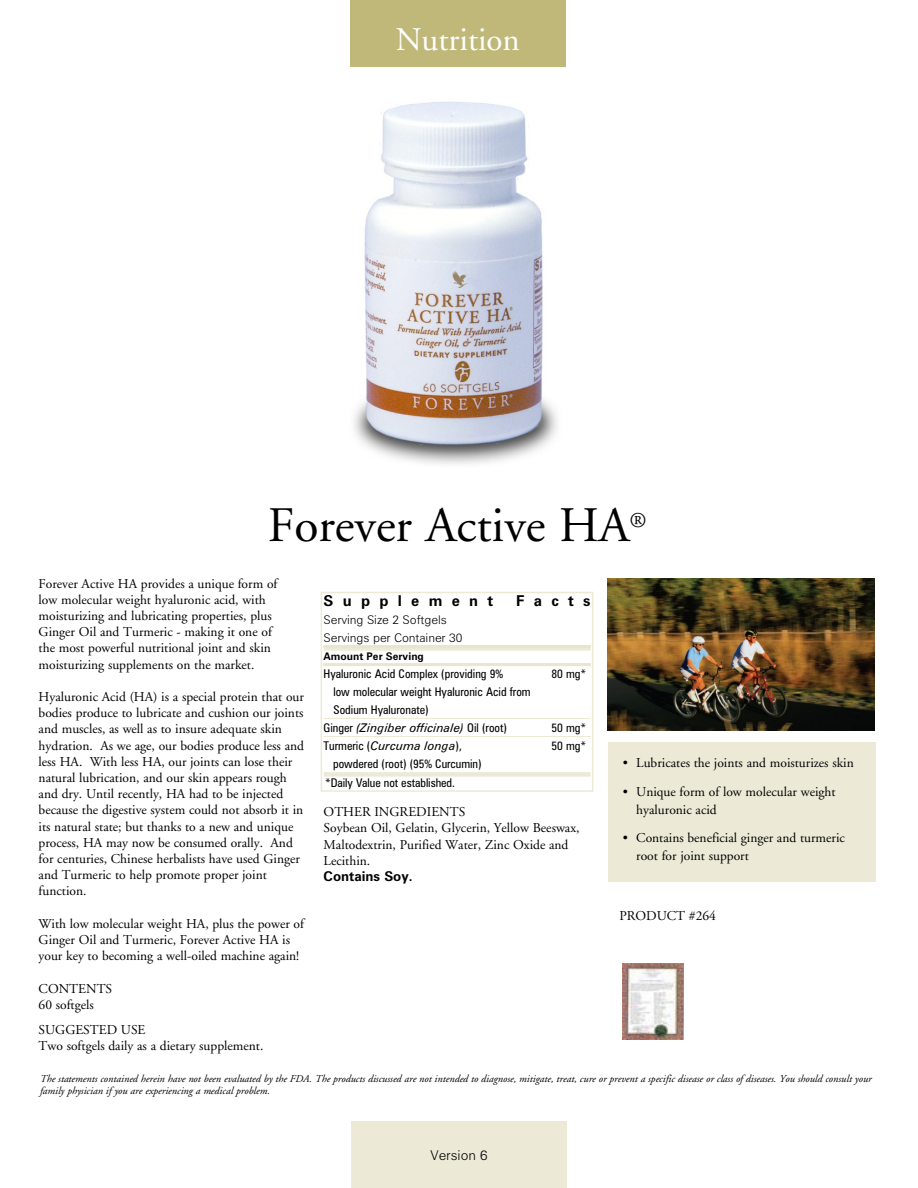
<style>
.page{position:relative;width:918px;height:1188px;background:#fff}
.page>*{position:absolute;margin:0;border:0;box-sizing:border-box;transform-origin:0 0}
.t1{font:49.5px "Adobe Garamond";color:#000}
.t2{font:33px "Adobe Garamond";color:#fff}
.t3{font:21px "Adobe Garamond";color:#000}
.t4{font:700 15px "Zurich BT";letter-spacing:.62em;color:#000}
.t5{font:13.5px/16.2px "Adobe Garamond";color:#000}
.t6{font:700 13.5px "Zurich BT";color:#000}
.t7{font:300 13.5px "Zurich BT";color:#000}
.t8{font:condensed 12px "Zurich BT";color:#000}
.t9{font:italic 12px "Zurich BT";color:#000}
.t10{font:300 12px/18px "Zurich BT";letter-spacing:-.005em;color:#000}
.t11{font:italic 10.5px/12.6px "Adobe Garamond";color:#000}
.t12{font:700 10.5px "Zurich BT";color:#000}
.s1{font-style:normal;font-stretch:condensed}
</style>
<div class="page">
<div style="left:324px;top:646px;width:267px;height:5px;background:#ecead7"></div>
<hr style="left:324px;top:718px;width:267px;height:1px;background:#ecead7">
<hr style="left:324px;top:736px;width:267px;height:1px;background:#ecead7">
<div style="left:324px;top:772px;width:267px;height:5px;background:#ecead7"></div>
<div style="left:321px;top:592px;width:272px;height:200px;border:2px solid #ecead7"></div>
<img style="left:354px;top:101px;width:203px;height:363px">
<img style="left:608px;top:578px;width:266px;height:152px">
<div style="left:608px;top:742px;width:268px;height:140px;background:#ecead7"></div>
<div style="left:350px;top:0;width:216px;height:67px;background:#c0b879"></div>
<div style="left:351px;top:1121px;width:216px;height:67px;background:#ecead7"></div>
<img style="left:623px;top:964px;width:60px;height:76px">
<hr style="left:323px;top:663px;width:268px;height:3px;background:#e9e6d0">
<hr style="left:323px;top:645px;width:268px;height:3px;background:#e9e6d0">
<h2 class="t2" style="left:396px;top:22px;width:126px">Nutrition</h2>
<h1 class="t1" style="left:268px;top:499px;width:364px">Forever Active HA</h1>
<h3 class="t3" style="left:630px;top:510px;width:18px">®</h3>
<p class="t5" style="left:39px;top:576px;width:240px">Forever Active HA provides a unique form of low molecular weight hyaluronic acid, with moisturizing and lubricating properties, plus Ginger Oil and Turmeric - making it one of the most powerful nutritional joint and skin moisturizing supplements on the market.</p>
<p class="t5" style="left:39px;top:689px;width:267px">Hyaluronic Acid (HA) is a special protein that our bodies produce to lubricate and cushion our joints and muscles, as well as to insure adequate skin hydration. As we age, our bodies produce less and less HA. With less HA, our joints can lose their natural lubrication, and our skin appears rough and dry. Until recently, HA had to be injected because the digestive system could not absorb it in its natural state; but thanks to a new and unique process, HA may now be consumed orally. And for centuries, Chinese herbalists have used Ginger and Turmeric to help promote proper joint function.</p>
<p class="t5" style="left:39px;top:916px;width:267px">With low molecular weight HA, plus the power of<br>Ginger Oil and Turmeric, Forever Active HA is your key to becoming a well-oiled machine again!</p>
<p class="t5" style="left:39px;top:981px;width:75px">CONTENTS<br>60 softgels</p>
<p class="t5" style="left:39px;top:1022px;width:226px">SUGGESTED USE<br>Two softgels daily as a dietary supplement.</p>
<p class="t4" style="left:324px;top:591px;width:171px">Supplement</p>
<p class="t4" style="left:516px;top:591px;width:76px">Facts</p>
<p class="t10" style="left:324px;top:610px;width:140px">Serving Size 2 Softgels<br>Servings per Container 30</p>
<p class="t12" style="left:324px;top:650px;width:102px">Amount Per Serving</p>
<p class="t8" style="left:324px;top:666px;width:181px">Hyaluronic Acid Complex (providing 9%</p>
<p class="t8" style="left:551px;top:666px;width:36px">80 mg*</p>
<p class="t8" style="left:333px;top:684px;width:199px">low molecular weight Hyaluronic Acid from</p>
<p class="t8" style="left:333px;top:702px;width:97px">Sodium Hyaluronate)</p>
<p class="t9" style="left:324px;top:720px;width:185px"><span class="s1">Ginger</span> (Zingiber officinale) <span class="s1">Oil (root)</span></p>
<p class="t8" style="left:551px;top:720px;width:36px">50 mg*</p>
<p class="t9" style="left:324px;top:738px;width:140px"><span class="s1">Turmeric (</span>Curcuma longa<span class="s1">),</span></p>
<p class="t8" style="left:551px;top:738px;width:36px">50 mg*</p>
<p class="t8" style="left:333px;top:756px;width:150px">powdered (root) (95% Curcumin)</p>
<p class="t5" style="left:324px;top:804px;width:258px">OTHER INGREDIENTS<br>Soybean Oil, Gelatin, Glycerin, Yellow Beeswax,<br>Maltodextrin, Purified Water, Zinc Oxide and<br>Lecithin.</p>
<p class="t6" style="left:324px;top:868px;width:90px">Contains Soy.</p>
<p class="t8" style="left:325px;top:776px;width:131px">*Daily Value not established.</p>
<p class="t5" style="left:623px;top:755px;width:232px">• Lubricates the joints and moisturizes skin</p>
<p class="t5" style="left:636px;top:783px;width:201px;line-height:18px;text-indent:-14px">• Unique form of low molecular weight hyaluronic acid</p>
<p class="t5" style="left:636px;top:829px;width:210px;line-height:18px;text-indent:-14px">• Contains beneficial ginger and turmeric root for joint support</p>
<p class="t5" style="left:619px;top:908px;width:98px">PRODUCT #264</p>
<p class="t11" style="left:40px;top:1072px;width:833px">The statements contained herein have not been evaluated by the FDA. The products discussed are not intended to diagnose, mitigate, treat, cure or prevent a specific disease or class of diseases. You should consult your family physician if you are experiencing a medical problem.</p>
<p class="t7" style="left:431px;top:1147px;width:59px">Version 6</p>
</div>
